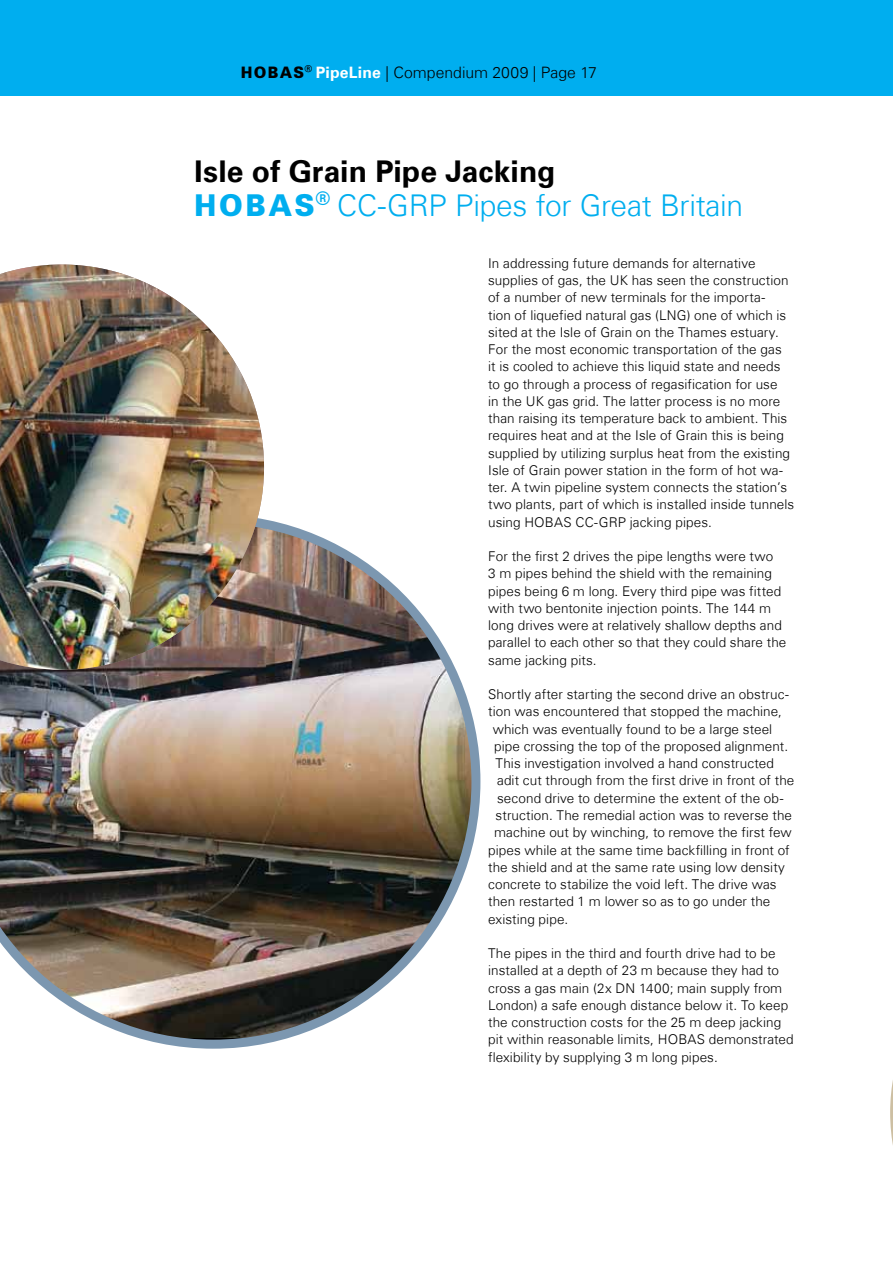
<style>
.page{position:relative;width:893px;height:1263px;background:#fff}
.page>*{position:absolute;margin:0;border:0;box-sizing:border-box;transform-origin:0 0}
.t1{font:300 30px "Univers Com 45";letter-spacing:-.01em;color:#00aeef}
.t2{font:700 30px "Univers Com 65";color:#000}
.t3{font:300 15.75px "Univers Com 45";color:#000}
.t4{font:300 13.5px/17.2px "Univers Com 45";letter-spacing:.005em;color:#000}
.s1{font-family:"HOBAS";font-weight:400}
.s2{font-family:"Univers Com 65";font-weight:700;color:#fff}
</style>
<div class="page">
<img style="left:0;top:519px;width:480px;height:530px">
<img style="left:0;top:265px;width:264px;height:405px">
<svg style="left:890px;top:1080px;width:3px;height:65px"></svg>
<div style="left:0;top:0;width:893px;height:95px;background:#00aeef"></div>
<p class="t3" style="left:241px;top:63px;width:358px"><span class="s1">h</span> <span class="s2">PipeLine</span> | Compendium 2009 | Page 17</p>
<h1 class="t2" style="left:194px;top:153px;width:363px">Isle of Grain Pipe Jacking</h1>
<h1 class="t1" style="left:194px;top:187px;width:550px"><span class="s1">h</span> CC-GRP Pipes for Great Britain</h1>
<p class="t4" style="left:488px;top:254px;width:308px">In addressing future demands for alternative supplies of gas, the UK has seen the construction of a number of new terminals for the importa-<br>tion of liquefied natural gas (LNG) one of which is sited at the Isle of Grain on the Thames estuary.<br>For the most economic transportation of the gas<br>it is cooled to achieve this liquid state and needs to go through a process of regasification for use<br>in the UK gas grid. The latter process is no more than raising its temperature back to ambient. This requires heat and at the Isle of Grain this is being supplied by utilizing surplus heat from the existing Isle of Grain power station in the form of hot wa&shy;ter. A twin pipeline system connects the station’s two plants, part of which is installed inside tunnels using HOBAS CC-GRP jacking pipes.</p>
<p class="t4" style="left:488px;top:548px;width:300px">For the first 2 drives the pipe lengths were two<br>3 m pipes behind the shield with the remaining pipes being 6 m long. Every third pipe was fitted with two bentonite injection points. The 144 m long drives were at relatively shallow depths and parallel to each other so that they could share the same jacking pits.</p>
<p class="t4" style="left:488px;top:686px;width:302px">Shortly after starting the second drive an obstruc-</p>
<p class="t4" style="left:488px;top:703px;width:295px">tion was encountered that stopped the machine,</p>
<p class="t4" style="left:493px;top:720px;width:281px">which was eventually found to be a large steel</p>
<p class="t4" style="left:494px;top:737px;width:295px">pipe crossing the top of the proposed alignment.</p>
<p class="t4" style="left:496px;top:755px;width:280px">This investigation involved a hand constructed</p>
<p class="t4" style="left:497px;top:772px;width:299px">adit cut through from the first drive in front of the</p>
<p class="t4" style="left:497px;top:789px;width:288px">second drive to determine the extent of the ob-</p>
<p class="t4" style="left:496px;top:806px;width:298px">struction. The remedial action was to reverse the</p>
<p class="t4" style="left:494px;top:824px;width:299px">machine out by winching, to remove the first few</p>
<p class="t4" style="left:488px;top:841px;width:303px">pipes while at the same time backfilling in front of</p>
<p class="t4" style="left:488px;top:858px;width:298px">the shield and at the same rate using low density</p>
<p class="t4" style="left:488px;top:875px;width:290px">concrete to stabilize the void left. The drive was</p>
<p class="t4" style="left:488px;top:893px;width:284px">then restarted 1 m lower so as to go under the</p>
<p class="t4" style="left:488px;top:910px;width:82px">existing pipe.</p>
<p class="t4" style="left:488px;top:944px;width:307px">The pipes in the third and fourth drive had to be installed at a depth of 23 m because they had to cross a gas main (2x DN 1400; main supply from London) a safe enough distance below it. To keep the construction costs for the 25 m deep jacking pit within reasonable limits, HOBAS demonstrated flexibility by supplying 3 m long pipes.</p>
</div>
